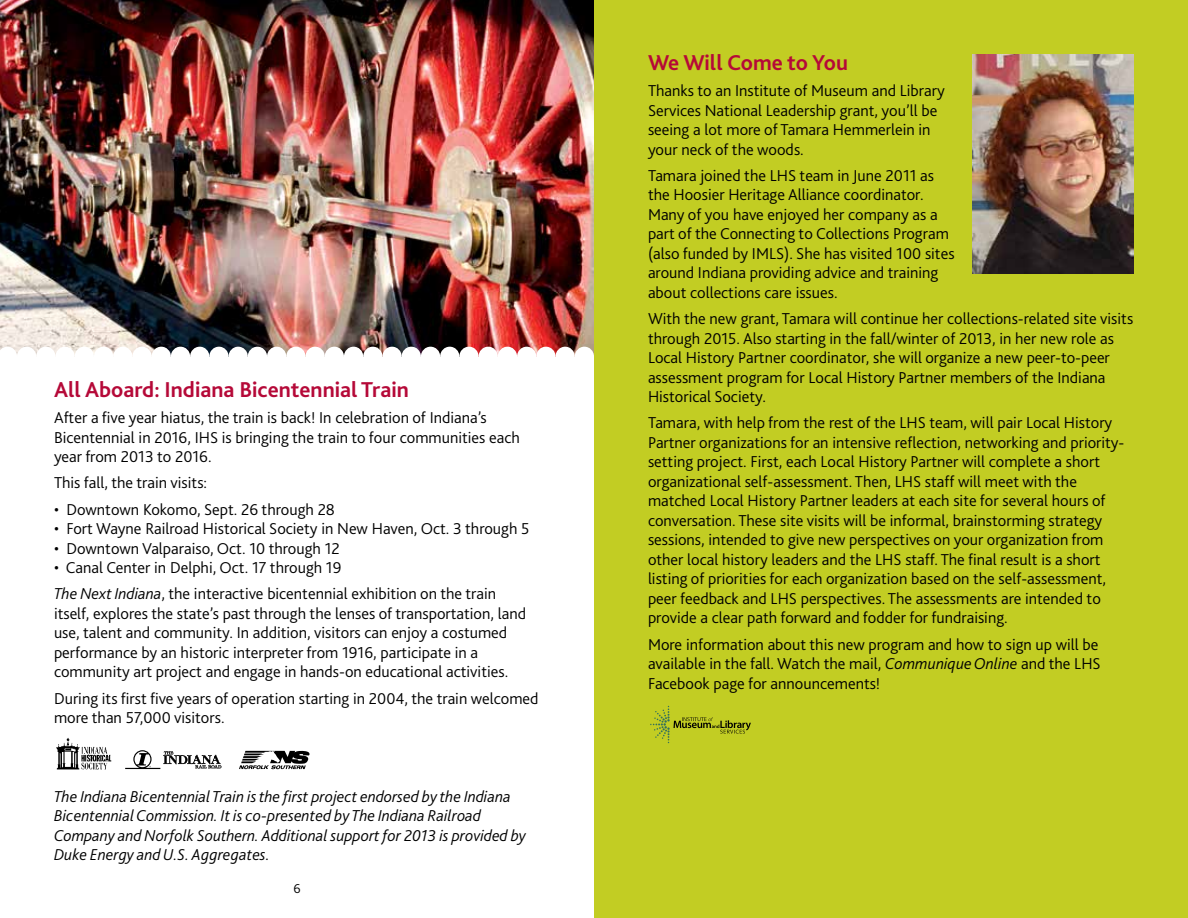
<style>
.page{position:relative;width:1188px;height:918px;background:#fff}
.page>*{position:absolute;margin:0;border:0;box-sizing:border-box;transform-origin:0 0}
.t1{font:700 22.5px "Bliss 2";color:#b50938}
.t2{font:300 16.5px/19.5px "Bliss 2";color:#000}
.t3{font:italic 300 16.5px/19.5px "Bliss 2";color:#000}
.t4{font:300 13.5px "Bliss 2";color:#000}
.s1{font-style:italic}
</style>
<div class="page">
<div style="left:594px;top:0;width:594px;height:918px;background:#c2cd23"></div>
<img style="left:0;top:0;width:594px;height:354px">
<svg style="left:0;top:347px;width:17px;height:7px"></svg>
<div style="left:17px;top:347px;width:19px;height:19px;background:#fff;border-radius:50%"></div>
<div style="left:36px;top:347px;width:19px;height:19px;background:#fff;border-radius:50%"></div>
<div style="left:55px;top:347px;width:20px;height:19px;background:#fff;border-radius:50%"></div>
<div style="left:75px;top:347px;width:19px;height:19px;background:#fff;border-radius:50%"></div>
<div style="left:94px;top:347px;width:19px;height:19px;background:#fff;border-radius:50%"></div>
<div style="left:113px;top:347px;width:19px;height:19px;background:#fff;border-radius:50%"></div>
<div style="left:132px;top:347px;width:20px;height:19px;background:#fff;border-radius:50%"></div>
<div style="left:152px;top:347px;width:19px;height:19px;background:#fff;border-radius:50%"></div>
<div style="left:171px;top:347px;width:19px;height:19px;background:#fff;border-radius:50%"></div>
<div style="left:190px;top:347px;width:19px;height:19px;background:#fff;border-radius:50%"></div>
<div style="left:209px;top:347px;width:20px;height:19px;background:#fff;border-radius:50%"></div>
<div style="left:229px;top:347px;width:19px;height:19px;background:#fff;border-radius:50%"></div>
<div style="left:248px;top:347px;width:19px;height:19px;background:#fff;border-radius:50%"></div>
<div style="left:267px;top:347px;width:19px;height:19px;background:#fff;border-radius:50%"></div>
<div style="left:286px;top:347px;width:20px;height:19px;background:#fff;border-radius:50%"></div>
<div style="left:306px;top:347px;width:19px;height:19px;background:#fff;border-radius:50%"></div>
<div style="left:325px;top:347px;width:19px;height:19px;background:#fff;border-radius:50%"></div>
<div style="left:344px;top:347px;width:19px;height:19px;background:#fff;border-radius:50%"></div>
<div style="left:363px;top:347px;width:19px;height:19px;background:#fff;border-radius:50%"></div>
<div style="left:382px;top:347px;width:20px;height:19px;background:#fff;border-radius:50%"></div>
<div style="left:402px;top:347px;width:19px;height:19px;background:#fff;border-radius:50%"></div>
<div style="left:421px;top:347px;width:19px;height:19px;background:#fff;border-radius:50%"></div>
<div style="left:440px;top:347px;width:19px;height:19px;background:#fff;border-radius:50%"></div>
<div style="left:459px;top:347px;width:20px;height:19px;background:#fff;border-radius:50%"></div>
<div style="left:479px;top:347px;width:19px;height:19px;background:#fff;border-radius:50%"></div>
<div style="left:498px;top:347px;width:19px;height:19px;background:#fff;border-radius:50%"></div>
<div style="left:517px;top:347px;width:19px;height:19px;background:#fff;border-radius:50%"></div>
<div style="left:536px;top:347px;width:20px;height:19px;background:#fff;border-radius:50%"></div>
<div style="left:556px;top:347px;width:19px;height:19px;background:#fff;border-radius:50%"></div>
<div style="left:575px;top:347px;width:19px;height:19px;background:#fff;border-radius:50%"></div>
<img style="left:972px;top:54px;width:162px;height:219px">
<svg style="left:125px;top:750px;width:96px;height:19px"></svg>
<svg style="left:239px;top:750px;width:71px;height:19px"></svg>
<img style="left:56px;top:738px;width:55px;height:32px">
<svg style="left:650px;top:706px;width:101px;height:37px"></svg>
<h1 class="t1" style="left:54px;top:375px;width:356px">All Aboard: Indiana Bicentennial Train</h1>
<p class="t2" style="left:54px;top:407px;width:467px">After a five year hiatus, the train is back! In celebration of Indiana’s<br>Bicentennial in 2016, IHS is bringing the train to four communities each year from 2013 to 2016.</p>
<p class="t2" style="left:54px;top:473px;width:155px">This fall, the train visits:</p>
<p class="t2" style="left:54px;top:499px;width:283px">• Downtown Kokomo, Sept. 26 through 28</p>
<p class="t2" style="left:54px;top:518px;width:477px">• Fort Wayne Railroad Historical Society in New Haven, Oct. 3 through 5</p>
<p class="t2" style="left:54px;top:538px;width:287px">• Downtown Valparaiso, Oct. 10 through 12</p>
<p class="t2" style="left:54px;top:554px;width:444px;line-height:26.2px">• Canal Center in Delphi, Oct. 17 through 19<br><span class="s1">The Next Indiana</span>, the interactive bicentennial exhibition on the train</p>
<p class="t2" style="left:54px;top:603px;width:474px">itself, explores the state’s past through the lenses of transportation, land use, talent and community. I n addition, visitors can enjoy a costumed performance by an historic interpreter from 1916, participate in a community art project and engage in hands-on educational activities.</p>
<p class="t2" style="left:54px;top:688px;width:486px">During its first five years of operation starting in 2004, the train welcomed more than 57,000 visitors.</p>
<p class="t3" style="left:54px;top:786px;width:474px">The Indiana Bicentennial Train is the first project endorsed by the Indiana Bicentennial Commission. It is co-presented by The Indiana Railroad Company and Norfolk Southern. Additional support for 2013 is provided by Duke Energy and U.S. Aggregates.</p>
<p class="t4" style="left:293px;top:880px;width:9px">6</p>
<h1 class="t1" style="left:648px;top:48px;width:202px">We Will Come to You</h1>
<p class="t2" style="left:648px;top:80px;width:298px">Thanks to an Institute of Museum and Library Services National Leadership grant, you’ll be seeing a lot more of Tamara Hemmerlein in your neck of the woods.</p>
<p class="t2" style="left:648px;top:165px;width:308px">Tamara joined the LHS team in June 2011 as the Hoosier Heritage Alliance coordinator.<br>Many of you have enjoyed her company as a part of the Connecting to Collections Program (also funded by IMLS). She has visited 100 sites around I ndiana providing advice and training about collections care issues.</p>
<p class="t2" style="left:648px;top:308px;width:487px">With the new grant, Tamara will continue her collections-related site visits through 2015. Also starting in the fall/winter of 2013, in her new role as Local History Partner coordinator, she will organize a new peer-to-peer assessment program for Local History Partner members of the Indiana Historical Society.</p>
<p class="t2" style="left:648px;top:413px;width:478px">Tamara, with help from the rest of the LHS team, will pair Local History Partner organizations for an intensive reflection, networking and priority&shy;setting project. First, each Local History Partner will complete a short organizational self-assessment. Then, LHS staff will meet with the matched Local History Partner leaders at each site for several hours of conversation. These site visits will be informal, brainstorming strategy sessions, intended to give new perspectives on your organization from other local history leaders and the LHS staff. The final result is a short listing of priorities for each organization based on the self-assessment, peer feedback and LHS perspectives. The assessments are intended to provide a clear path forward and fodder for fundraising.</p>
<p class="t2" style="left:648px;top:634px;width:452px;text-align:justify">More information about this new program and how to sign up will be available in the fall. Watch the mail, <span class="s1">Communique Online</span> and the LHS Facebook page for announcements!</p>
</div>
